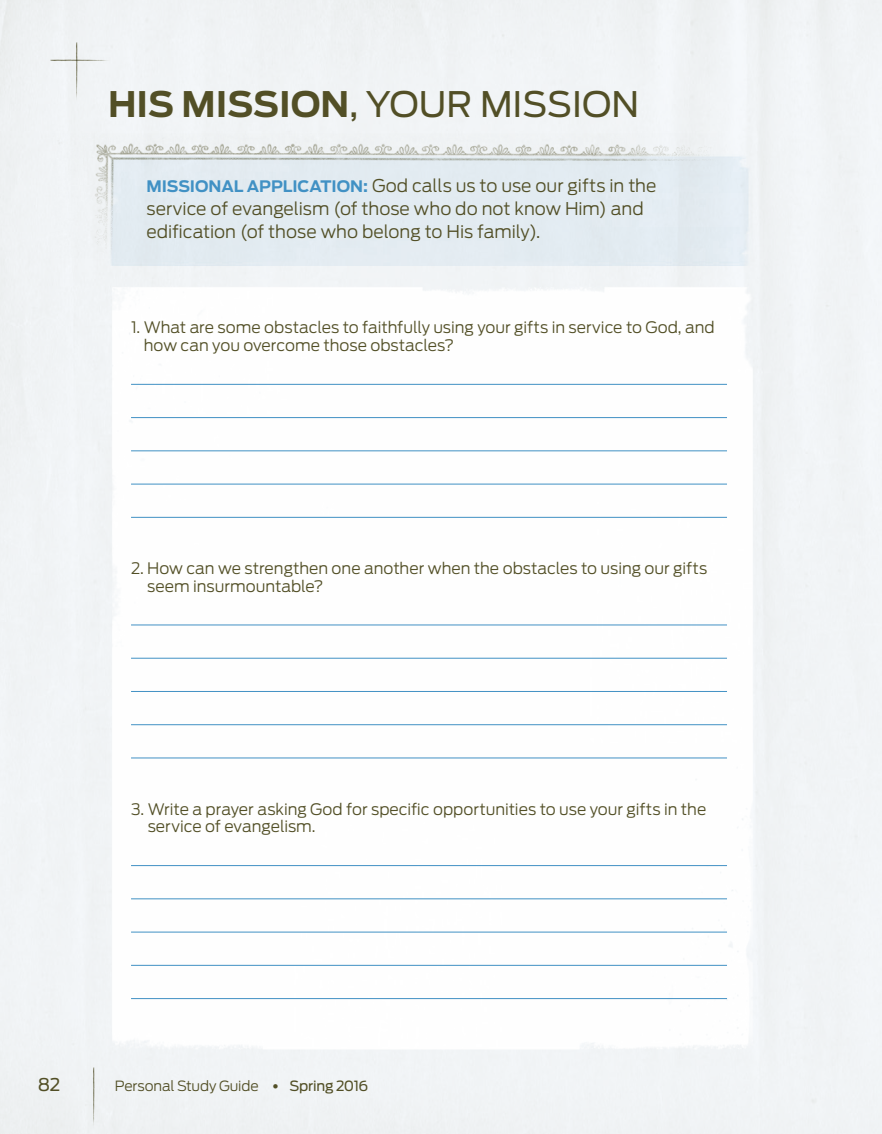
<style>
.page{position:relative;width:882px;height:1134px;background:#f1f3f5}
.page>*{position:absolute;margin:0;border:0;box-sizing:border-box;transform-origin:0 0}
.t1{font:35px "Antenna";color:#524f26}
.t2{font:300 17.5px/22.8px "Antenna";letter-spacing:-.005em;color:#524f26}
.t3{font:17.5px "Antenna";color:#524f26}
.t4{font:300 15.75px/17.5px "Antenna";color:#524f26}
.t5{font:300 14px "Antenna";letter-spacing:-.01em;color:#524f26}
.s1{font-weight:700}
.s2{font-weight:700;font-size:15.75px;color:#4191c4}
.s3{font-family:"Adobe Garamond Pro";font-weight:700}
.s4{font-weight:400}
</style>
<div class="page">
<img style="left:93px;top:1067px;width:2px;height:58px">
<img style="left:76px;top:42px;width:2px;height:56px">
<img style="left:50px;top:50px;width:57px;height:15px">
<img style="left:96px;top:143px;width:606px;height:11px">
<div style="left:95px;top:154px;width:653px;height:111px;background:#e2ebf1"></div>
<div style="left:112px;top:287px;width:641px;height:762px;background:#fefefe"></div>
<hr style="left:131px;top:384px;width:596px;height:1px;background:#4191c4">
<hr style="left:131px;top:417px;width:596px;height:1px;background:#4191c4">
<hr style="left:131px;top:451px;width:596px;height:1px;background:#4191c4">
<hr style="left:131px;top:484px;width:596px;height:1px;background:#4191c4">
<hr style="left:131px;top:517px;width:596px;height:1px;background:#4191c4">
<hr style="left:131px;top:625px;width:596px;height:1px;background:#4191c4">
<hr style="left:131px;top:658px;width:596px;height:1px;background:#4191c4">
<hr style="left:131px;top:691px;width:596px;height:1px;background:#4191c4">
<hr style="left:131px;top:724px;width:596px;height:1px;background:#4191c4">
<hr style="left:131px;top:758px;width:596px;height:1px;background:#4191c4">
<hr style="left:131px;top:865px;width:596px;height:1px;background:#4191c4">
<hr style="left:131px;top:899px;width:596px;height:1px;background:#4191c4">
<hr style="left:131px;top:932px;width:596px;height:1px;background:#4191c4">
<hr style="left:131px;top:965px;width:596px;height:1px;background:#4191c4">
<hr style="left:131px;top:998px;width:596px;height:1px;background:#4191c4">
<h1 class="t1" style="left:108px;top:84px;width:533px"><span class="s1">HIS MISSION</span>, YOUR MISSION</h1>
<p class="t2" style="left:147px;top:175px;width:512px"><span class="s2">MISSIONAL APPLICATION:</span> God calls us to use our gifts in the service of evangelism (of those who do not know Him) and edification (of those who belong to His family).</p>
<p class="t4" style="left:144px;top:319px;width:572px;text-indent:-13px">1. What are some obstacles to faithfully using your gifts in service to God, and how can you overcome those obstacles?</p>
<p class="t4" style="left:147px;top:560px;width:562px;text-indent:-16px">2. How can we strengthen one another when the obstacles to using our gifts seem insurmountable?</p>
<p class="t4" style="left:148px;top:800px;width:560px;text-indent:-17px">3. Write a prayer asking God for specific opportunities to use your gifts in the service of evangelism.</p>
<p class="t3" style="left:38px;top:1074px;width:24px">82</p>
<p class="t5" style="left:115px;top:1078px;width:255px">Personal Study Guide <span class="s3">•</span> <span class="s4">Spring 2016</span></p>
</div>
